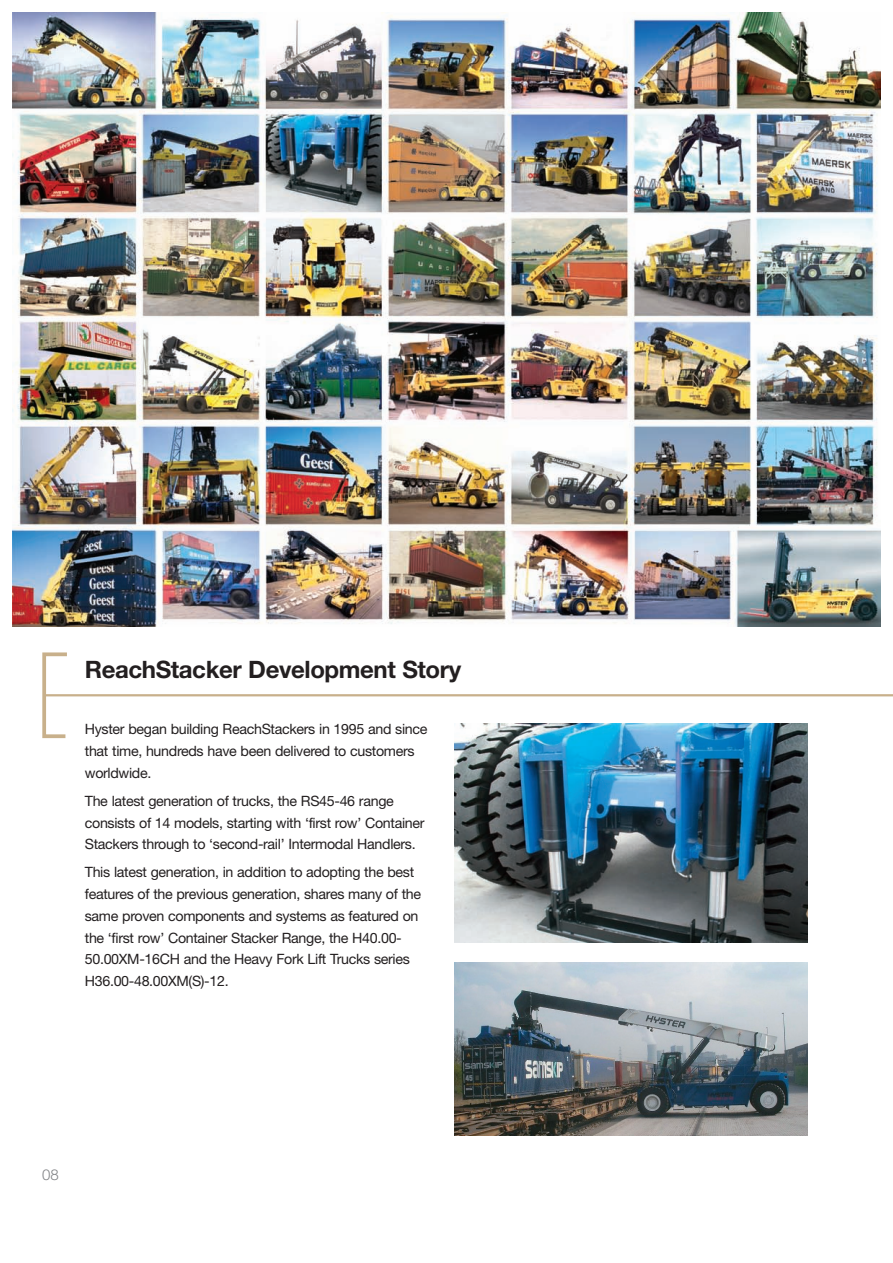
<style>
.page{position:relative;width:893px;height:1263px;background:#fff}
.page>*{position:absolute;margin:0;border:0;box-sizing:border-box;transform-origin:0 0}
.t1{font:700 24px "Helvetica Neue";letter-spacing:-.015em;color:#231f20}
.t2{font:300 15px "Helvetica Neue";color:#808285}
.t3{font:14.25px/21.8px "Helvetica Neue";letter-spacing:-.02em;color:#231f20}
</style>
<div class="page">
<img style="left:13px;top:13px;width:867px;height:613px">
<hr style="left:46px;top:694px;width:847px;height:2px;background:#c8b08b">
<svg style="left:42px;top:652px;width:29px;height:86px"></svg>
<img style="left:455px;top:962px;width:353px;height:173px">
<img style="left:454px;top:723px;width:354px;height:219px">
<h1 class="t1" style="left:85px;top:661px;width:378px">ReachStacker Development Story</h1>
<p class="t3" style="left:85px;top:720px;width:344px">Hyster began building ReachStackers in 1995 and since that time, hundreds have been delivered to customers worldwide.</p>
<p class="t3" style="left:85px;top:791px;width:341px">The latest generation of trucks, the RS45-46 range consists of 14 models, starting with ‘first row’ Container<br>Stackers through to ‘second-rail’ Intermodal Handlers.</p>
<p class="t3" style="left:85px;top:863px;width:338px">This latest generation, in addition to adopting the best features of the previous generation, shares many of the same proven components and systems as featured on the ‘first row’ Container Stacker Range, the H40.00- 50.00XM-16CH and the Heavy Fork Lift Trucks series H36.00-48.00XM(S)-12.</p>
<p class="t2" style="left:42px;top:1169px;width:18px">08</p>
</div>
